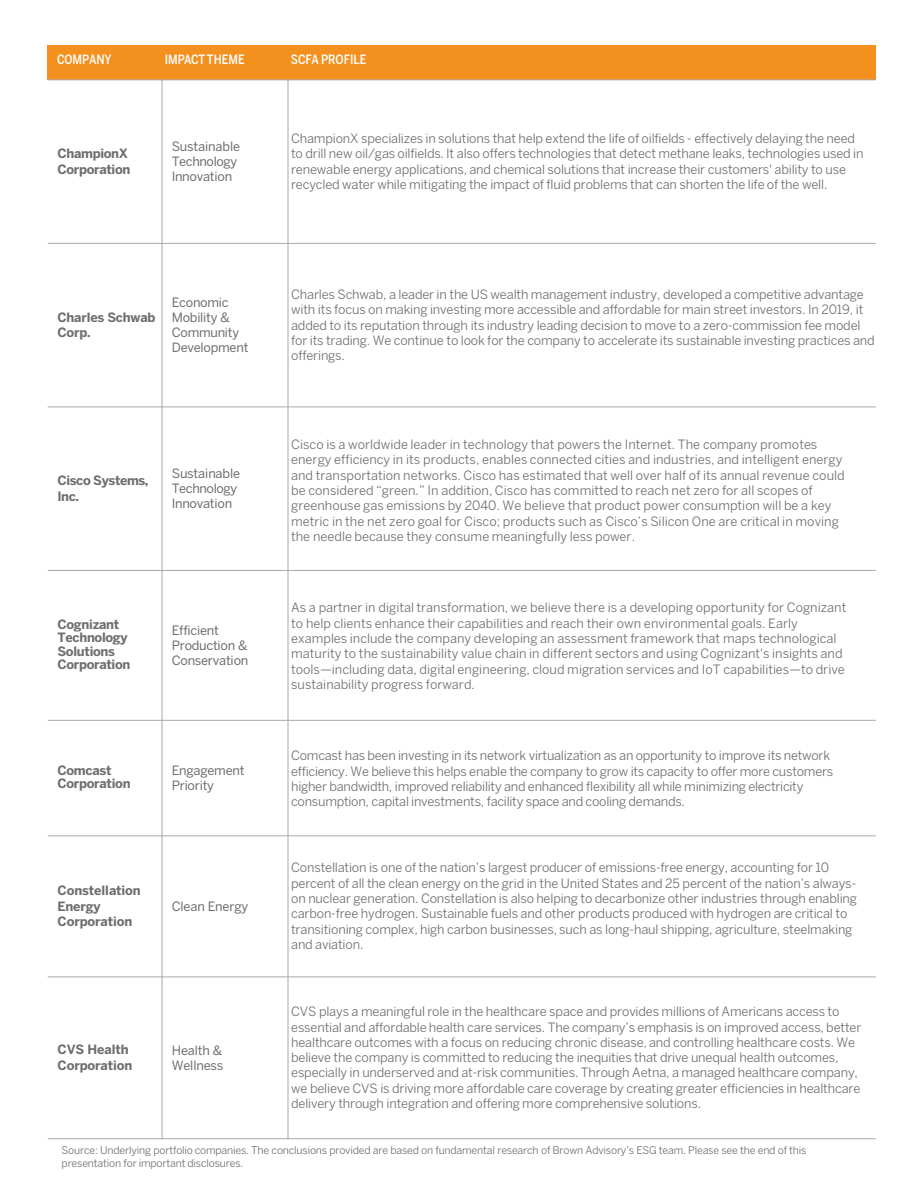
<style>
.page{position:relative;width:918px;height:1188px;background:#fff}
.page>*{position:absolute;margin:0;border:0;box-sizing:border-box;transform-origin:0 0}
.t1{font:12.75px/15.3px "Benton Sans";letter-spacing:-.01em;color:#6d6e71}
.t2{font:12.75px/15px "Benton Sans";letter-spacing:-.02em;color:#6d6e71}
.t3{font:700 12.75px/15.3px "Benton Sans";letter-spacing:-.02em;color:#6d6e71}
.t4{font:500 12.75px "Benton Sans Cond";letter-spacing:-.005em;color:#fff}
.t5{font:10.5px/12.6px "Benton Sans";letter-spacing:-.015em;color:#6d6e71}
</style>
<div class="page">
<div style="left:48px;top:45px;width:114px;height:35px;background:#f4911e"></div>
<div style="left:162px;top:45px;width:126px;height:35px;background:#f4911e"></div>
<div style="left:288px;top:45px;width:588px;height:35px;background:#f4911e"></div>
<hr style="left:162px;top:79px;width:1px;height:1060px;background:#a7a9ac">
<hr style="left:288px;top:79px;width:1px;height:1060px;background:#a7a9ac">
<hr style="left:48px;top:79px;width:828px;height:1px;background:#a7a9ac">
<hr style="left:48px;top:243px;width:828px;height:1px;background:#a7a9ac">
<hr style="left:48px;top:407px;width:828px;height:1px;background:#a7a9ac">
<hr style="left:48px;top:570px;width:828px;height:1px;background:#a7a9ac">
<hr style="left:48px;top:720px;width:828px;height:1px;background:#a7a9ac">
<hr style="left:48px;top:835px;width:828px;height:1px;background:#a7a9ac">
<hr style="left:48px;top:977px;width:828px;height:1px;background:#a7a9ac">
<hr style="left:48px;top:1138px;width:828px;height:1px;background:#a7a9ac">
<p class="t4" style="left:57px;top:51px;width:56px">COMPANY</p>
<p class="t4" style="left:165px;top:51px;width:81px">IMPACTTHEME</p>
<p class="t4" style="left:291px;top:51px;width:77px">SCFA PROFILE</p>
<p class="t3" style="left:57px;top:146px;width:74px">ChampionX<br>Corporation</p>
<p class="t2" style="left:172px;top:139px;width:70px">Sustainable<br>Technology<br>Innovation</p>
<p class="t1" style="left:291px;top:131px;width:574px">ChampionX specializes in solutions that help extend the life of oilfields - effectively delaying the need to drill new oil/gas oilfields. It also offers technologies that detect methane leaks, technologies used in renewable energy applications, and chemical solutions that increase their customers' ability to use recycled water while mitigating the impact of fluid problems that can shorten the life of the well.</p>
<p class="t3" style="left:57px;top:310px;width:100px">Charles Schwab<br>Corp.</p>
<p class="t2" style="left:172px;top:295px;width:78px">Economic<br>Mobility &amp;<br>Community<br>Development</p>
<p class="t1" style="left:291px;top:287px;width:585px">Charles Schwab, a leader in the US wealth management industry, developed a competitive advantage with its focus on making investing more accessible and affordable for main street investors. In 2019, it added to its reputation through its industry leading decision to move to a zero-commission fee model for its trading. We continue to look for the company to accelerate its sustainable investing practices and offerings.</p>
<p class="t3" style="left:57px;top:473px;width:93px">Cisco Systems,<br>Inc.</p>
<p class="t2" style="left:172px;top:466px;width:70px">Sustainable<br>Technology<br>Innovation</p>
<p class="t3" style="left:57px;top:618px;width:74px;line-height:13.5px">Cognizant<br>Technology<br>Solutions<br>Corporation</p>
<p class="t2" style="left:172px;top:623px;width:78px">Efficient<br>Production &amp;<br>Conservation</p>
<p class="t3" style="left:57px;top:764px;width:75px;line-height:13.5px">Comcast<br>Corporation</p>
<p class="t2" style="left:172px;top:763px;width:74px">Engagement<br>Priority</p>
<p class="t3" style="left:57px;top:883px;width:85px">Constellation<br>Energy<br>Corporation</p>
<p class="t2" style="left:172px;top:899px;width:78px">Clean Energy</p>
<p class="t1" style="left:291px;top:437px;width:555px">Cisco is a worldwide leader in technology that powers the Internet. The company promotes energy efficiency in its products, enables connected cities and industries, and intelligent energy and transportation networks. Cisco has estimated that well over half of its annual revenue could be considered “green.” In addition, Cisco has committed to reach net zero for all scopes of greenhouse gas emissions by 2040. We believe that product power consumption will be a key metric in the net zero goal for Cisco; products such as Cisco’s Silicon One are critical in moving the needle because they consume meaningfully less power.</p>
<p class="t1" style="left:291px;top:600px;width:557px">As a partner in digital transformation, we believe there is a developing opportunity for Cognizant to help clients enhance their capabilities and reach their own environmental goals. Early examples include the company developing an assessment framework that maps technological maturity to the sustainability value chain in different sectors and using Cognizant's insights and tools—including data, digital engineering, cloud migration services and IoT capabilities—to drive sustainability progress forward.</p>
<p class="t1" style="left:291px;top:748px;width:544px">Comcast has been investing in its network virtualization as an opportunity to improve its network efficiency. We believe this helps enable the company to grow its capacity to offer more customers higher bandwidth, improved reliability and enhanced flexibility all while minimizing electricity consumption, capital investments, facility space and cooling demands.</p>
<p class="t1" style="left:291px;top:860px;width:567px">Constellation is one of the nation’s largest producer of emissions-free energy, accounting for 10 percent of all the clean energy on the grid in the United States and 25 percent of the nation’s always&shy;on nuclear generation. Constellation is also helping to decarbonize other industries through enabling carbon-free hydrogen. Sustainable fuels and other products produced with hydrogen are critical to transitioning complex, high carbon businesses, such as long-haul shipping, agriculture, steelmaking and aviation.</p>
<p class="t1" style="left:291px;top:1004px;width:572px">CVS plays a meaningful role in the healthcare space and provides millions of Americans access to essential and affordable health care services. The company’s emphasis is on improved access, better healthcare outcomes with a focus on reducing chronic disease, and controlling healthcare costs. We believe the company is committed to reducing the inequities that drive unequal health outcomes, especially in underserved and at-risk communities. Through Aetna, a managed healthcare company, we believe CVS is driving more affordable care coverage by creating greater efficiencies in healthcare delivery through integration and offering more comprehensive solutions.</p>
<p class="t5" style="left:62px;top:1144px;width:746px">Source: Underlying portfolio companies. The conclusions provided are based on fundamental research of Brown Advisory’s ESG team. Please see the end of this presentation for important disclosures.</p>
<p class="t3" style="left:57px;top:1042px;width:77px">CVS Health<br>Corporation</p>
<p class="t2" style="left:172px;top:1043px;width:53px">Health &amp;<br>Wellness</p>
</div>
